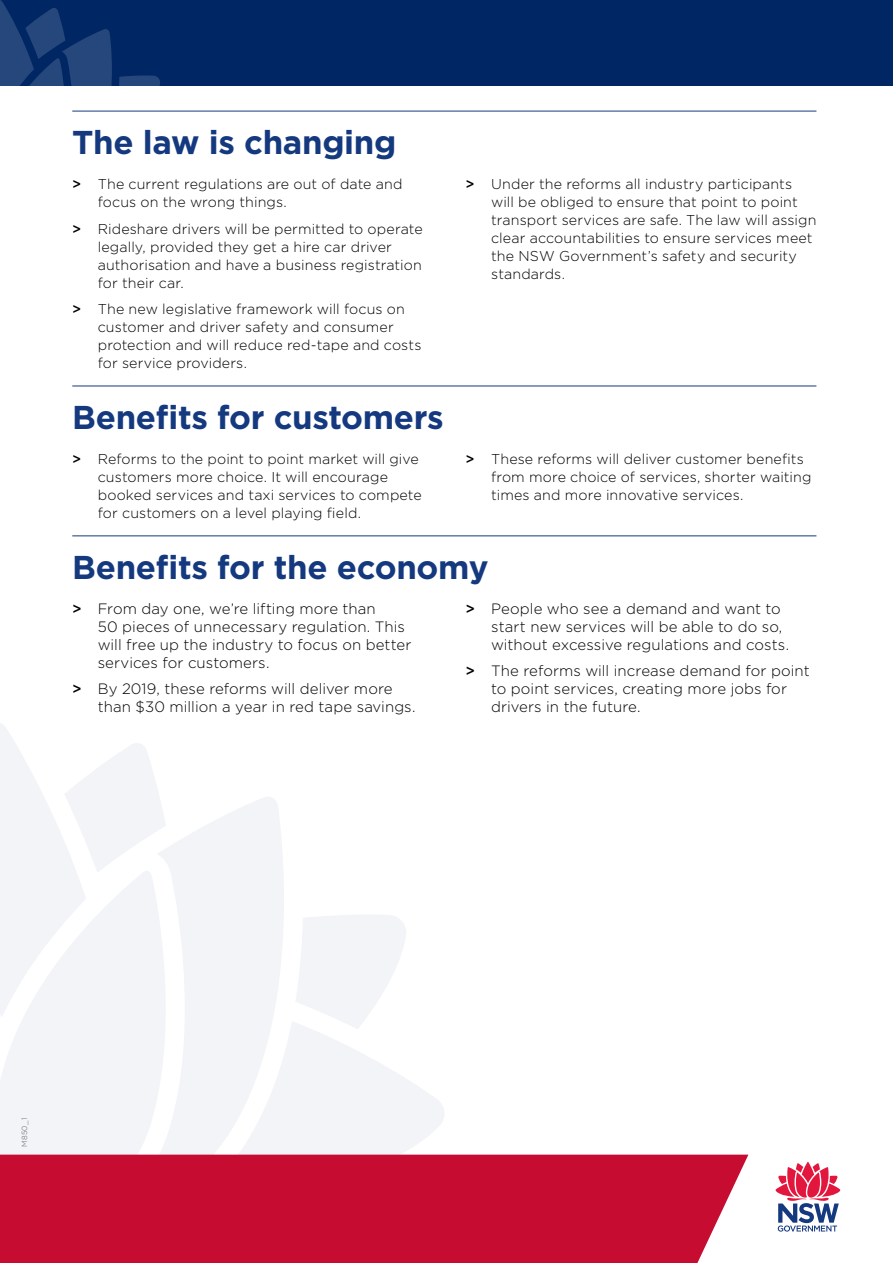
<style>
.page{position:relative;width:893px;height:1263px;background:#fff}
.page>*{position:absolute;margin:0;border:0;box-sizing:border-box;transform-origin:0 0}
.Contents_-_Header{font:700 33px "Gotham";letter-spacing:-.01em;color:#15397f}
.t1{font:300 15px/18px "Gotham";letter-spacing:.005em;color:#000}
.t2{font:300 14.25px/18px "Gotham";letter-spacing:.005em;color:#000}
.Body{font:300 7.5px "Gotham";color:#58595b}
.s1{font-weight:500}
</style>
<div class="page">
<div style="left:0;top:1018px;width:117px;height:136px;background:#f2f4f7"></div>
<svg style="left:117px;top:797px;width:167px;height:357px;fill:#f2f4f7"></svg>
<svg style="left:0;top:723px;width:166px;height:295px"></svg>
<svg style="left:296px;top:915px;width:110px;height:106px"></svg>
<svg style="left:184px;top:1021px;width:260px;height:133px;fill:#f2f4f7"></svg>
<div style="left:0;top:1154px;width:748px;height:109px;background:#c60c30"></div>
<svg style="left:775px;top:1161px;width:66px;height:70px"></svg>
<hr style="left:72px;top:111px;width:744px;height:1px;background:#15397f">
<hr style="left:72px;top:386px;width:744px;height:1px;background:#15397f">
<hr style="left:72px;top:535px;width:744px;height:1px;background:#15397f">
<div style="left:0;top:0;width:893px;height:85px;background:#002664"></div>
<svg style="left:0;top:0;width:160px;height:85px"></svg>
<h1 class="Contents_-_Header" style="left:72px;top:120px;width:326px">The law is changing</h1>
<p class="t2" style="left:98px;top:175px;width:306px;text-indent:-26px"><span class="s1">&gt;</span> The current regulations are out of date and focus on the wrong things.</p>
<p class="t2" style="left:98px;top:219px;width:326px;text-indent:-26px"><span class="s1">&gt;</span> Rideshare drivers will be permitted to operate legally, provided they get a hire car driver authorisation and have a business registration for their car.</p>
<p class="t2" style="left:98px;top:300px;width:325px;text-indent:-26px"><span class="s1">&gt;</span> The new legislative framework will focus on customer and driver safety and consumer protection and will reduce red-tape and costs for service providers.</p>
<p class="t2" style="left:491px;top:175px;width:327px;text-indent:-26px"><span class="s1">&gt;</span> Under the reforms all industry participants will be obliged to ensure that point to point transport services are safe. The law will assign clear accountabilities to ensure services meet the NSW Government’s safety and security standards.</p>
<h1 class="Contents_-_Header" style="left:72px;top:395px;width:373px">Benefits for customers</h1>
<p class="t2" style="left:98px;top:449px;width:325px;text-indent:-26px"><span class="s1">&gt;</span> Reforms to the point to point market will give customers more choice. It will encourage booked services and taxi services to compete for customers on a level playing field.</p>
<p class="t2" style="left:491px;top:449px;width:322px;text-indent:-26px"><span class="s1">&gt;</span> These reforms will deliver customer benefits from more choice of services, shorter waiting times and more innovative services.</p>
<h1 class="Contents_-_Header" style="left:72px;top:545px;width:418px">Benefits for the economy</h1>
<p class="t1" style="left:98px;top:599px;width:315px;text-indent:-26px"><span class="s1">&gt;</span> From day one, we’re lifting more than<br>50 pieces of unnecessary regulation. This will free up the industry to focus on better services for customers.</p>
<p class="t1" style="left:98px;top:680px;width:319px;text-indent:-26px"><span class="s1">&gt;</span> By 2019, these reforms will deliver more than $30 million a year in red tape savings.</p>
<p class="t1" style="left:491px;top:599px;width:300px;text-indent:-26px"><span class="s1">&gt;</span> People who see a demand and want to start new services will be able to do so, without excessive regulations and costs.</p>
<p class="t1" style="left:491px;top:662px;width:320px;text-indent:-26px"><span class="s1">&gt;</span> The reforms will increase demand for point to point services, creating more jobs for drivers in the future.</p>
<p class="Body" style="left:20px;top:1147px;width:31px;rotate:-90deg">M850_1</p>
</div>
